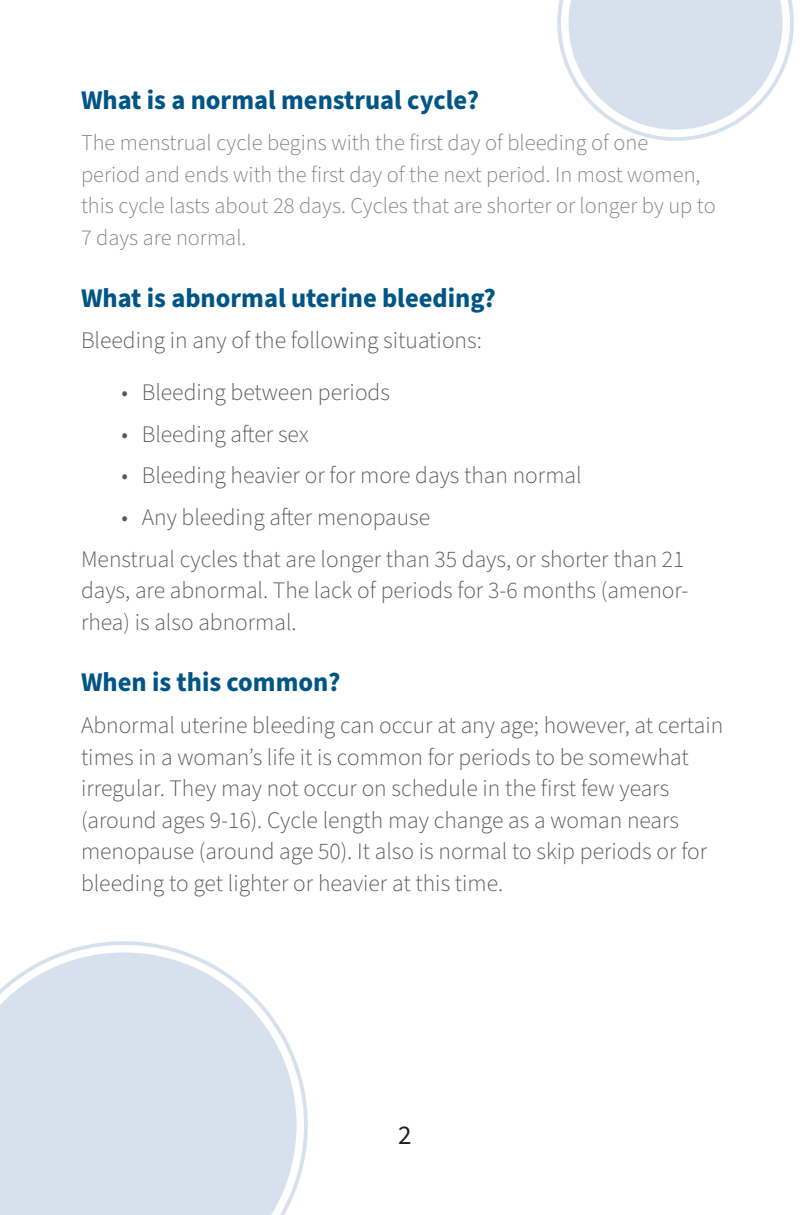
<style>
.page{position:relative;width:810px;height:1215px;background:#fff}
.page>*{position:absolute;margin:0;border:0;box-sizing:border-box;transform-origin:0 0}
.Blue_Heading{font:700 27px "Source Sans Pro";color:#005587}
.t1{font:27px "Source Sans Pro";color:#231f20}
.Booklet_Text{font:300 23.62px/31.5px "Source Sans Pro";color:#57585a}
.Bullets{font:300 23.62px "Source Sans Pro";color:#57585a}
.Booklet_Text-2{font:300 22.5px/31.5px "Source Sans Pro";color:#818185}
</style>
<div class="page">
<svg style="left:44px;top:941px;width:264px;height:264px"></svg>
<svg style="left:0;top:960px;width:289px;height:255px;background:#d9e3ef"></svg>
<svg style="left:557px;top:0;width:237px;height:141px"></svg>
<p class="Blue_Heading" style="left:81px;top:81px;width:400px">What is a normal menstrual cycle?</p>
<p class="Booklet_Text-2" style="left:81px;top:128px;width:636px">The menstrual cycle begins with the first day of bleeding of one<br>period and ends with the first day of the next period. In most women, this cycle lasts about 28 days. Cycles that are shorter or longer by up to 7 days are normal.</p>
<p class="Blue_Heading" style="left:81px;top:279px;width:416px">What is abnormal uterine bleeding?</p>
<p class="Booklet_Text" style="left:81px;top:325px;width:402px">Bleeding in any of the following situations:</p>
<p class="Bullets" style="left:122px;top:376px;width:270px">• Bleeding between periods</p>
<p class="Bullets" style="left:122px;top:418px;width:189px">• Bleeding after sex</p>
<p class="Bullets" style="left:122px;top:460px;width:462px">• Bleeding heavier or for more days than normal</p>
<p class="Bullets" style="left:122px;top:501px;width:310px">• Any bleeding after menopause</p>
<p class="Booklet_Text" style="left:81px;top:544px;width:609px">Menstrual cycles that are longer than 35 days, or shorter than 21 days, are abnormal. The lack of periods for 3-6 months (amenor&shy;rhea) is also abnormal.</p>
<p class="Blue_Heading" style="left:81px;top:664px;width:261px">When is this common?</p>
<p class="Booklet_Text" style="left:81px;top:710px;width:644px">Abnormal uterine bleeding can occur at any age; however, at certain times in a woman’s life it is common for periods to be somewhat irregular. They may not occur on schedule in the first few years (around ages 9-16). Cycle length may change as a woman nears menopause (around age 50). It also is normal to skip periods or for bleeding to get lighter or heavier at this time.</p>
<p class="t1" style="left:398px;top:1117px;width:15px">2</p>
</div>
